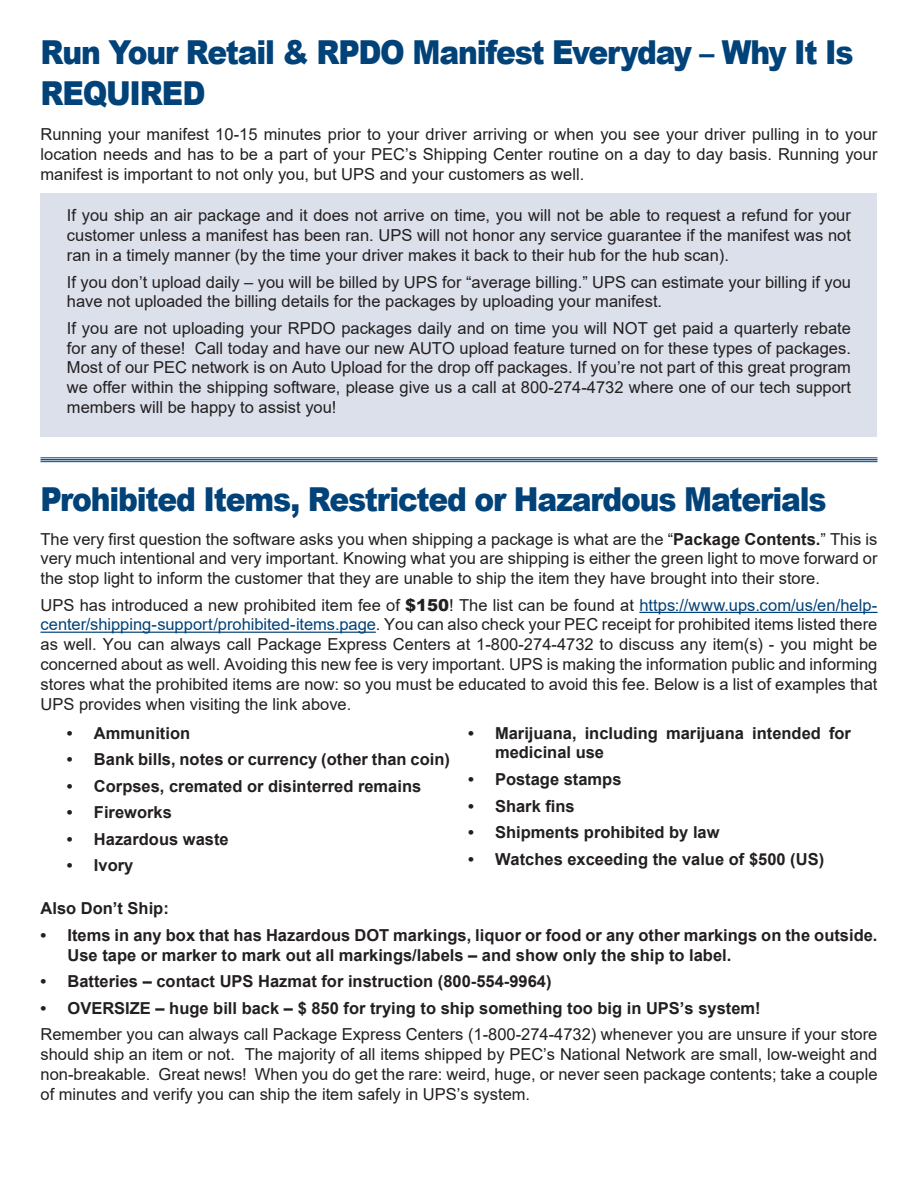
<style>
.page{position:relative;width:918px;height:1188px;background:#fff}
.page>*{position:absolute;margin:0;border:0;box-sizing:border-box;transform-origin:0 0}
.Heading{font:900 33px/40.5px "Arial";letter-spacing:-.04em;color:#014279;scale:.9 1}
.body{font:16.5px/19.8px "Arial";color:#231f20;text-align:justify}
.body-2{font:700 16.5px/19.8px "Arial";color:#231f20}
.s1{font-weight:700}
.s2{font-weight:900}
.s3{color:#014279}
</style>
<div class="page">
<div style="left:40px;top:193px;width:838px;height:244px;background:#dbe0eb"></div>
<hr style="left:40px;top:457px;width:838px;height:1px;background:#014279">
<hr style="left:40px;top:459px;width:838px;height:1px;background:#014279">
<hr style="left:40px;top:461px;width:838px;height:1px;background:#014279">
<hr style="left:639px;top:612px;width:238px;height:1px;background:#014279">
<hr style="left:40px;top:632px;width:336px;height:1px;background:#014279">
<p class="Heading" style="left:40px;top:31px;width:905px">Run Your Retail &amp; RPDO Manifest Everyday – Why It Is<br>REQUIRED</p>
<p class="body" style="left:40px;top:124px;width:839px">Running your manifest 10-15 minutes prior to your driver arriving or when you see your driver pulling in to your location needs and has to be a part of your PEC’s Shipping Center routine on a day to day basis. Running your manifest is important to not only you, but UPS and your customers as well.</p>
<p class="body" style="left:67px;top:206px;width:786px">If you ship an air package and it does not arrive on time, you will not be able to request a refund for your customer unless a manifest has been ran. UPS will not honor any service guarantee if the manifest was not ran in a timely manner (by the time your driver makes it back to their hub for the hub scan).</p>
<p class="body" style="left:67px;top:272px;width:786px">If you don’t upload daily – you will be billed by UPS for “average billing.” UPS can estimate your billing if you have not uploaded the billing details for the packages by uploading your manifest.</p>
<p class="body" style="left:67px;top:318px;width:786px">If you are not uploading your RPDO packages daily and on time you will NOT get paid a quarterly rebate for any of these! Call today and have our new AUTO upload feature turned on for these types of packages.<br>Most of our PEC network is on Auto Upload for the drop off packages. If you’re not part of this great program we offer within the shipping software, please give us a call at 800-274-4732 where one of our tech support members will be happy to assist you!</p>
<p class="Heading" style="left:40px;top:478px;width:875px">Prohibited Items, Restricted or Hazardous Materials</p>
<p class="body" style="left:40px;top:529px;width:839px">The very first question the software asks you when shipping a package is what are the “<span class="s1">Package Contents.</span>” This is very much intentional and very important. Knowing what you are shipping is either the green light to move forward or the stop light to inform the customer that they are unable to ship the item they have brought into their store.</p>
<p class="body" style="left:40px;top:595px;width:839px">UPS has introduced a new prohibited item fee of <span class="s2">$150</span>! The list can be found at <span class="s3">https://www.ups.com/us/en/help&shy;center/shipping-support/prohibited-items.page</span>. You can also check your PEC receipt for prohibited items listed there as well. You can always call Package Express Centers at 1-800-274-4732 to discuss any item(s) - you might be concerned about as well. Avoiding this new fee is very important. UPS is making the information public and informing stores what the prohibited items are now: so you must be educated to avoid this fee. Below is a list of examples that UPS provides when visiting the link above.</p>
<p class="body-2" style="left:67px;top:723px;width:125px">• Ammunition</p>
<p class="body-2" style="left:67px;top:750px;width:385px">• Bank bills, notes or currency (other than coin)</p>
<p class="body-2" style="left:67px;top:776px;width:356px">• Corpses, cremated or disinterred remains</p>
<p class="body-2" style="left:67px;top:803px;width:106px">• Fireworks</p>
<p class="body-2" style="left:67px;top:829px;width:163px">• Hazardous waste</p>
<p class="body-2" style="left:67px;top:856px;width:68px">• Ivory</p>
<p class="body-2" style="left:495px;top:723px;width:358px;text-indent:-27px">• Marijuana, including marijuana intended for medicinal use</p>
<p class="body-2" style="left:468px;top:770px;width:155px">• Postage stamps</p>
<p class="body-2" style="left:468px;top:796px;width:108px">• Shark fins</p>
<p class="body-2" style="left:468px;top:823px;width:253px">• Shipments prohibited by law</p>
<p class="body-2" style="left:468px;top:849px;width:358px">• Watches exceeding the value of $500 (US)</p>
<p class="body-2" style="left:40px;top:899px;width:130px">Also Don’t Ship:</p>
<p class="body-2" style="left:68px;top:925px;width:812px;text-indent:-27px">• Items in any box that has Hazardous DOT markings, liquor or food or any other markings on the outside.<br>Use tape or marker to mark out all markings/labels – and show only the ship to label.</p>
<p class="body-2" style="left:40px;top:972px;width:513px">• Batteries – contact UPS Hazmat for instruction (800-554-9964)</p>
<p class="body-2" style="left:40px;top:998px;width:722px">• OVERSIZE – huge bill back – $ 850 for trying to ship something too big in UPS’s system!</p>
<p class="body" style="left:40px;top:1025px;width:839px">Remember you can always call Package Express Centers (1-800-274-4732) whenever you are unsure if your store should ship an item or not. The majority of all items shipped by PEC’s National Network are small, low-weight and non-breakable. Great news! When you do get the rare: weird, huge, or never seen package contents; take a couple of minutes and verify you can ship the item safely in UPS’s system.</p>
</div>
